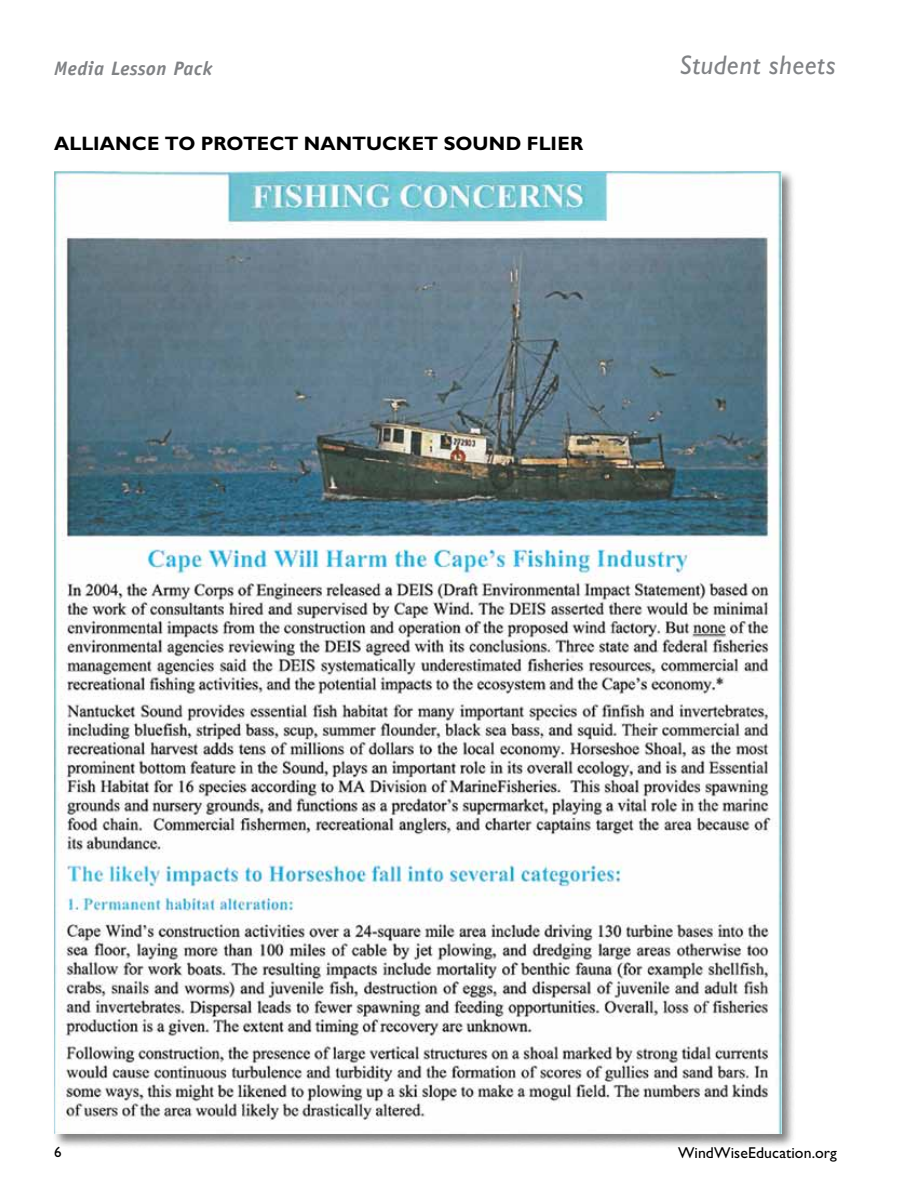
<style>
.page{position:relative;width:918px;height:1188px;background:#fff}
.page>*{position:absolute;margin:0;border:0;box-sizing:border-box;transform-origin:0 0}
.t1{font:italic 27px "Gill Sans";letter-spacing:.02em;color:#808285}
.t2{font:700 19.5px "Gill Sans";letter-spacing:.005em;color:#000}
.t3{font:italic 700 19.5px "Officina Sans Std";letter-spacing:.025em;color:#808285}
.t4{font:15.75px "Gill Sans";letter-spacing:.005em;color:#000}
.t5{font:15px "Gill Sans";color:#000}
</style>
<div class="page">
<div style="left:52px;top:170px;width:744px;height:979px;background:#000;opacity:.5"></div>
<img style="left:54px;top:171px;width:727px;height:963px">
<h3 class="t3" style="left:54px;top:56px;width:160px">Media lesson Pack</h3>
<h3 class="t1" style="left:680px;top:50px;width:158px">Student sheets</h3>
<p class="t2" style="left:54px;top:132px;width:531px">ALLIANCE TO PROTECT NANTUCKET SOUND FLIER</p>
<p class="t5" style="left:54px;top:1144px;width:9px">6</p>
<p class="t4" style="left:678px;top:1144px;width:160px">WindWiseEducation.org</p>
</div>
